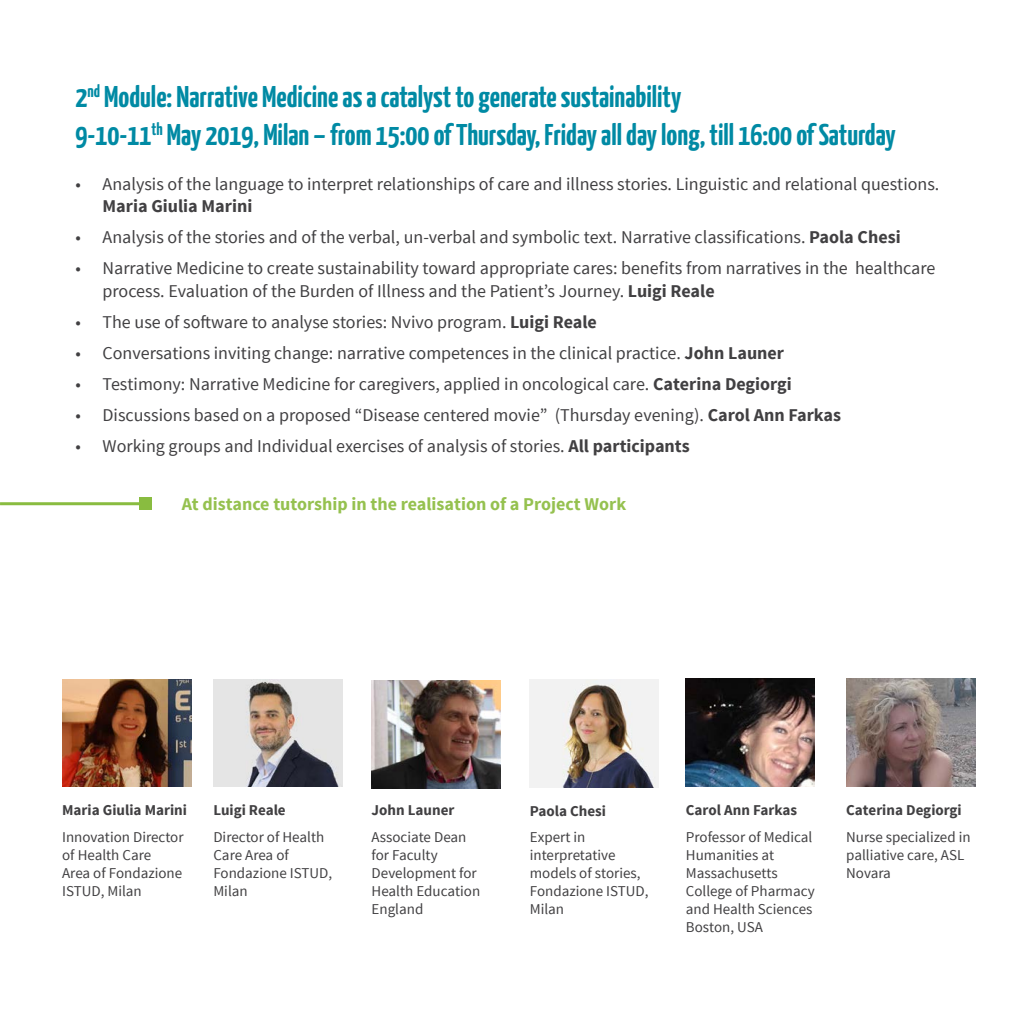
<style>
.page{position:relative;width:1021px;height:1021px;background:#fff}
.page>*{position:absolute;margin:0;border:0;box-sizing:border-box;transform-origin:0 0}
.t1{font:700 30px/37.5px "Yanone Kaffeesatz";color:#008aa4}
.t2{font:18px/22.5px "Source Sans Pro";color:#414042}
.t3{font:700 18px "Source Sans Pro";color:#95c14f}
.t4{font:700 18px "Source Sans Pro";color:#414042}
.t5{font:15px/18px "Source Sans Pro";color:#414042}
.t6{font:700 15px "Source Sans Pro";color:#414042}
.s1{font-weight:700}
</style>
<div class="page">
<hr style="left:0;top:502px;width:145px;height:3px;background:#89bc40">
<div style="left:139px;top:497px;width:12px;height:12px;background:#89bc40"></div>
<img style="left:62px;top:679px;width:129px;height:108px">
<img style="left:213px;top:680px;width:129px;height:106px">
<img style="left:371px;top:680px;width:129px;height:108px">
<img style="left:530px;top:680px;width:128px;height:107px">
<img style="left:686px;top:679px;width:128px;height:107px">
<img style="left:846px;top:679px;width:129px;height:107px">
<h1 class="t1" style="left:75px;top:77px;width:821px">2<sup>nd</sup> Module: Narrative Medicine as a catalyst to generate sustainability<br>9-10-11<sup>th</sup> May 2019, Milan – from 15:00 of Thursday, Friday all day long, till 16:00 of Saturday</h1>
<p class="t2" style="left:75px;top:173px;width:865px">• Analysis of the language to interpret relationships of care and illness stories. Linguistic and relational questions.</p>
<p class="t4" style="left:102px;top:195px;width:151px">Maria Giulia Marini</p>
<p class="t2" style="left:75px;top:226px;width:826px">• Analysis of the stories and of the verbal, un-verbal and symbolic text. Narrative classifications. <span class="s1">Paola Chesi</span></p>
<p class="t2" style="left:102px;top:257px;width:834px;text-indent:-27px">• Narrative Medicine to create sustainability toward appropriate cares: benefits from narratives in the healthcare process. Evaluation of the Burden of Illness and the Patient’s Journey. <span class="s1">Luigi Reale</span></p>
<p class="t2" style="left:75px;top:311px;width:523px">• The use of software to analyse stories: Nvivo program. <span class="s1">Luigi Reale</span></p>
<p class="t2" style="left:75px;top:342px;width:710px">• Conversations inviting change: narrative competences in the clinical practice. <span class="s1">John Launer</span></p>
<p class="t2" style="left:75px;top:373px;width:717px">• Testimony: Narrative Medicine for caregivers, applied in oncological care. <span class="s1">Caterina Degiorgi</span></p>
<p class="t2" style="left:75px;top:404px;width:767px">• Discussions based on a proposed “Disease centered movie” (Thursday evening). <span class="s1">Carol Ann Farkas</span></p>
<p class="t2" style="left:75px;top:435px;width:615px">• Working groups and Individual exercises of analysis of stories. <span class="s1">All participants</span></p>
<p class="t3" style="left:182px;top:492px;width:446px">At distance tutorship in the realisation of a Project Work</p>
<p class="t6" style="left:62px;top:800px;width:126px">Maria Giulia Marini</p>
<p class="t5" style="left:62px;top:828px;width:123px">Innovation Director of Health Care<br>Area of Fondazione<br>ISTUD, Milan</p>
<p class="t6" style="left:213px;top:800px;width:74px">Luigi Reale</p>
<p class="t5" style="left:213px;top:828px;width:120px">Director of Health<br>Care Area of<br>Fondazione ISTUD,<br>Milan</p>
<p class="t6" style="left:371px;top:800px;width:84px">John Launer</p>
<p class="t5" style="left:371px;top:828px;width:110px">Associate Dean for Faculty<br>Development for<br>Health Education<br>England</p>
<p class="t6" style="left:530px;top:801px;width:78px">Paola Chesi</p>
<p class="t5" style="left:530px;top:828px;width:120px">Expert in interpretative models of stories,<br>Fondazione ISTUD,<br>Milan</p>
<p class="t6" style="left:686px;top:800px;width:113px">Carol Ann Farkas</p>
<p class="t5" style="left:686px;top:828px;width:130px">Professor of Medical<br>Humanities at<br>Massachusetts<br>College of Pharmacy and Health Sciences<br>Boston, USA</p>
<p class="t6" style="left:846px;top:800px;width:117px">Caterina Degiorgi</p>
<p class="t5" style="left:846px;top:828px;width:126px">Nurse specialized in palliative care, ASL<br>Novara</p>
</div>
